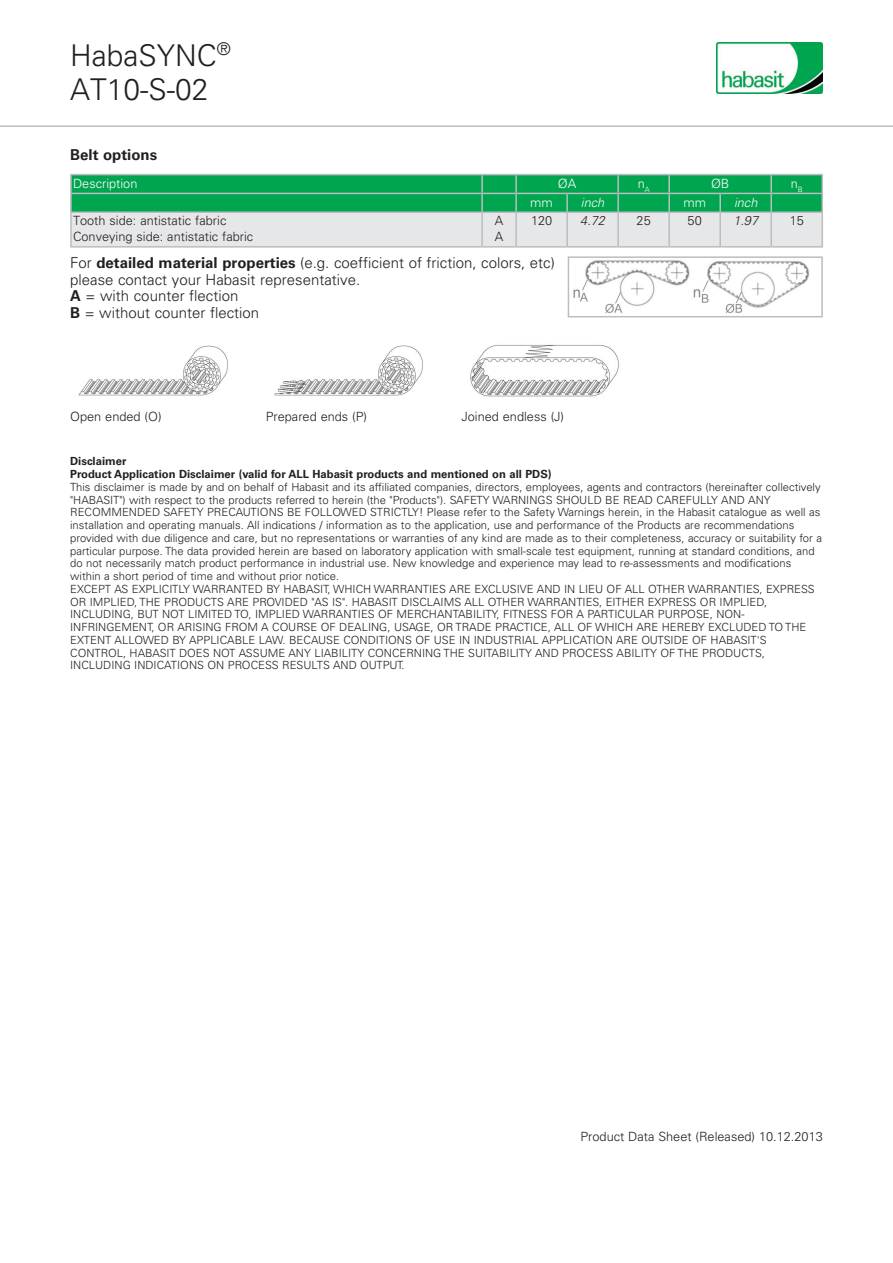
<style>
.page{position:relative;width:893px;height:1263px;background:#fff}
.page>*{position:absolute;margin:0;border:0;box-sizing:border-box;transform-origin:0 0}
.t1{font:300 30px "Univers LT";color:#231f20}
.t2{font:300 15px/16.5px "Univers LT";color:#231f20}
.t3{font:700 15px "Univers LT";color:#231f20}
.t4{font:300 12.75px/15.8px "Univers LT";color:#231f20}
.t5{font:300 12.75px "Univers LT";color:#fff}
.t6{font:italic 300 12.75px "Univers LT";color:#fff}
.t7{font:italic 300 12.75px "Univers LT";color:#231f20}
.t8{font:300 11.25px/12.8px "Univers LT";color:#231f20}
.t9{font:700 11.25px/12.8px "Univers LT";color:#231f20}
.s1{font-weight:700}
</style>
<div class="page">
<hr style="left:0;top:125px;width:893px;height:2px;background:#bcbdc0">
<img style="left:717px;top:43px;width:106px;height:51px">
<hr style="left:70px;top:174px;width:412px;height:1px;background:#bcbdc0">
<hr style="left:482px;top:174px;width:34px;height:1px;background:#bcbdc0">
<hr style="left:516px;top:174px;width:51px;height:1px;background:#bcbdc0">
<hr style="left:567px;top:174px;width:51px;height:1px;background:#bcbdc0">
<hr style="left:618px;top:174px;width:51px;height:1px;background:#bcbdc0">
<hr style="left:669px;top:174px;width:51px;height:1px;background:#bcbdc0">
<hr style="left:720px;top:174px;width:51px;height:1px;background:#bcbdc0">
<hr style="left:771px;top:174px;width:52px;height:1px;background:#bcbdc0">
<svg style="left:70px;top:175px;width:753px;height:71px;background:#72c49b"></svg>
<hr style="left:70px;top:211px;width:412px;height:2px;background:#bcbdc0">
<hr style="left:70px;top:213px;width:2px;height:33px;background:#bcbdc0">
<hr style="left:482px;top:211px;width:34px;height:2px;background:#bcbdc0">
<hr style="left:481px;top:213px;width:2px;height:33px;background:#bcbdc0">
<hr style="left:516px;top:211px;width:51px;height:2px;background:#bcbdc0">
<hr style="left:515px;top:213px;width:2px;height:33px;background:#bcbdc0">
<hr style="left:567px;top:211px;width:51px;height:2px;background:#bcbdc0">
<hr style="left:566px;top:213px;width:2px;height:33px;background:#bcbdc0">
<hr style="left:618px;top:211px;width:51px;height:2px;background:#bcbdc0">
<hr style="left:617px;top:213px;width:2px;height:33px;background:#bcbdc0">
<hr style="left:669px;top:211px;width:51px;height:2px;background:#bcbdc0">
<hr style="left:668px;top:213px;width:2px;height:33px;background:#bcbdc0">
<hr style="left:720px;top:211px;width:51px;height:2px;background:#bcbdc0">
<hr style="left:719px;top:213px;width:2px;height:33px;background:#bcbdc0">
<hr style="left:771px;top:211px;width:52px;height:2px;background:#bcbdc0">
<hr style="left:770px;top:213px;width:2px;height:33px;background:#bcbdc0">
<hr style="left:821px;top:213px;width:2px;height:33px;background:#bcbdc0">
<hr style="left:70px;top:246px;width:412px;height:2px;background:#bcbdc0">
<hr style="left:482px;top:246px;width:34px;height:2px;background:#bcbdc0">
<hr style="left:516px;top:246px;width:51px;height:2px;background:#bcbdc0">
<hr style="left:567px;top:246px;width:51px;height:2px;background:#bcbdc0">
<hr style="left:618px;top:246px;width:51px;height:2px;background:#bcbdc0">
<hr style="left:669px;top:246px;width:51px;height:2px;background:#bcbdc0">
<hr style="left:720px;top:246px;width:51px;height:2px;background:#bcbdc0">
<hr style="left:771px;top:246px;width:52px;height:2px;background:#bcbdc0">
<img style="left:470px;top:344px;width:149px;height:53px">
<img style="left:274px;top:345px;width:149px;height:51px">
<img style="left:78px;top:345px;width:150px;height:51px">
<img style="left:573px;top:260px;width:237px;height:53px">
<div style="left:568px;top:256px;width:255px;height:61px;border:2px solid #bcbdc0"></div>
<h1 class="t1" style="left:70px;top:38px;width:162px">HabaSYNC<sup>®</sup></h1>
<h1 class="t1" style="left:70px;top:72px;width:140px">AT10-S-02</h1>
<h2 class="t3" style="left:70px;top:146px;width:89px">Belt options</h2>
<p class="t5" style="left:73px;top:175px;width:66px">Description</p>
<p class="t5" style="left:558px;top:175px;width:20px">ØA</p>
<p class="t5" style="left:638px;top:175px;width:14px">n<sub>A</sub></p>
<p class="t5" style="left:711px;top:175px;width:20px">ØB</p>
<p class="t5" style="left:791px;top:175px;width:14px">n<sub>B</sub></p>
<p class="t5" style="left:530px;top:194px;width:24px">mm</p>
<p class="t6" style="left:581px;top:194px;width:25px">inch</p>
<p class="t5" style="left:683px;top:194px;width:24px">mm</p>
<p class="t6" style="left:734px;top:194px;width:25px">inch</p>
<p class="t4" style="left:73px;top:213px;width:182px">Tooth side: antistatic fabric<br>Conveying side: antistatic fabric</p>
<p class="t4" style="left:495px;top:213px;width:10px">A<br>A</p>
<p class="t4" style="left:531px;top:213px;width:23px">120</p>
<p class="t7" style="left:580px;top:213px;width:26px">4.72</p>
<p class="t4" style="left:637px;top:213px;width:16px">25</p>
<p class="t4" style="left:688px;top:213px;width:16px">50</p>
<p class="t7" style="left:733px;top:213px;width:26px">1.97</p>
<p class="t4" style="left:790px;top:213px;width:16px">15</p>
<h2 class="t2" style="left:70px;top:255px;width:486px">For <span class="s1">detailed material properties</span> (e.g. coefficient of friction, colors, etc) please contact your Habasit representative.<br><span class="s1">A</span> = with counter flection<br><span class="s1">B</span> = without counter flection</h2>
<p class="t4" style="left:70px;top:409px;width:93px">Open ended (O)</p>
<p class="t4" style="left:266px;top:409px;width:103px">Prepared ends (P)</p>
<p class="t4" style="left:461px;top:409px;width:104px">Joined endless (J)</p>
<p class="t9" style="left:70px;top:455px;width:483px">Disclaimer<br>Product Application Disclaimer (valid for ALL Habasit products and mentioned on all PDS)</p>
<p class="t8" style="left:70px;top:481px;width:753px">This disclaimer is made by and on behalf of Habasit and its affiliated companies, directors, employees, agents and contractors (hereinafter collectively "HABASIT") with respect to the products referred to herein (the "Products"). SAFETY WARNINGS SHOULD BE READ CAREFULLY AND ANY RECOMMENDED SAFETY PRECAUTIONS BE FOLLOWED STRICTLY! Please refer to the Safety Warnings herein, in the Habasit catalogue as well as installation and operating manuals. All indications / information as to the application, use and performance of the Products are recommendations provided with due diligence and care, but no representations or warranties of any kind are made as to their completeness, accuracy or suitability for a particular purpose. The data provided herein are based on laboratory application with small-scale test equipment, running at standard conditions, and do not necessarily match product performance in industrial use. New knowledge and experience may lead to re-assessments and modifications within a short period of time and without prior notice.<br>EXCEPT AS EXPLICITLY WARRANTED BY HABASIT, WHICH WARRANTIES ARE EXCLUSIVE AND IN LIEU OF ALL OTHER WARRANTIES, EXPRESS OR IMPLIED, THE PRODUCTS ARE PROVIDED "AS IS". HABASIT DISCLAIMS ALL OTHER WARRANTIES, EITHER EXPRESS OR IMPLIED, INCLUDING, BUT NOT LIMITED TO, IMPLIED WARRANTIES OF MERCHANTABILITY, FITNESS FOR A PARTICULAR PURPOSE, NON-INFRINGEMENT, OR ARISING FROM A COURSE OF DEALING, USAGE, OR TRADE PRACTICE, ALL OF WHICH ARE HEREBY EXCLUDED TO THE EXTENT ALLOWED BY APPLICABLE LAW. BECAUSE CONDITIONS OF USE IN INDUSTRIAL APPLICATION ARE OUTSIDE OF HABASIT'S CONTROL, HABASIT DOES NOT ASSUME ANY LIABILITY CONCERNING THE SUITABILITY AND PROCESS ABILITY OF THE PRODUCTS, INCLUDING INDICATIONS ON PROCESS RESULTS AND OUTPUT.</p>
<p class="t4" style="left:580px;top:1128px;width:244px">Product Data Sheet (Released) 10.12.2013</p>
</div>
